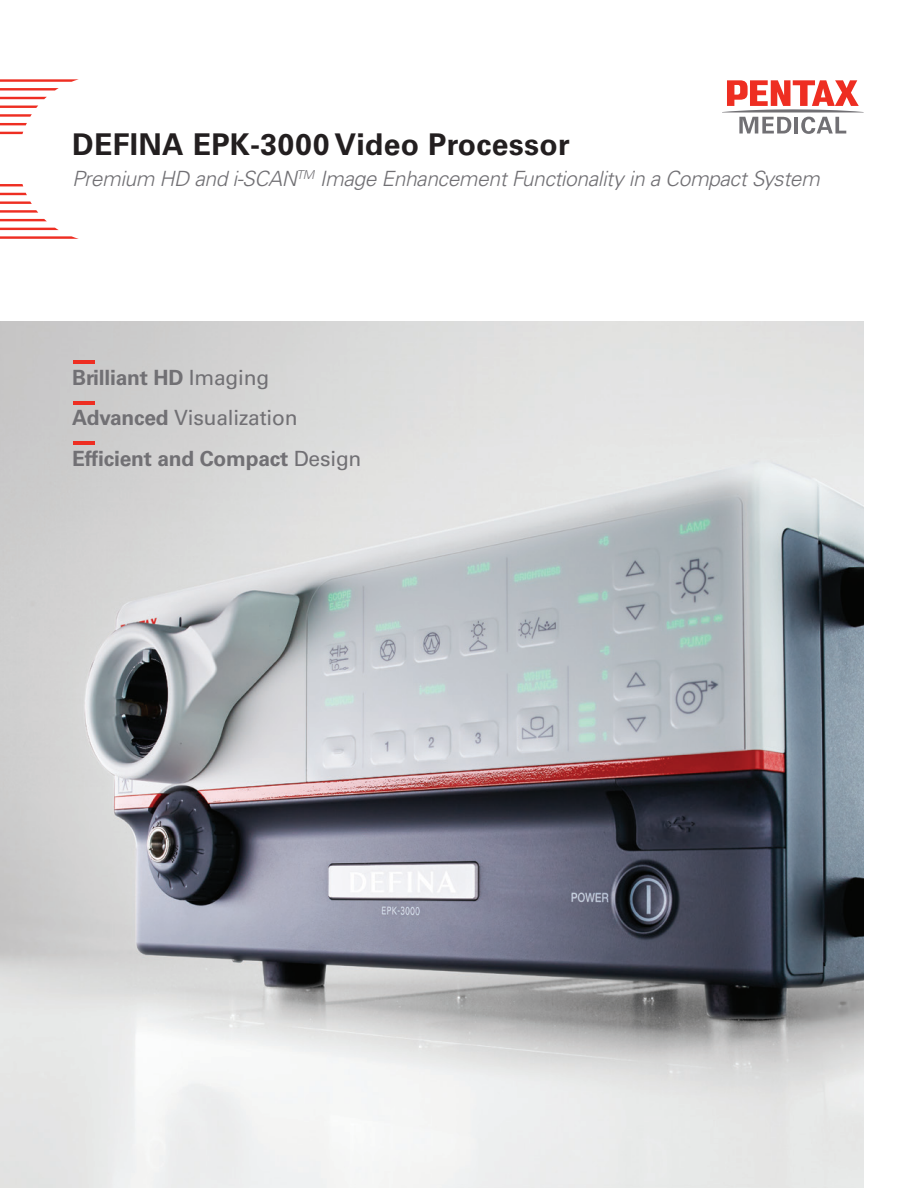
<style>
.page{position:relative;width:918px;height:1188px;background:#fff}
.page>*{position:absolute;margin:0;border:0;box-sizing:border-box;transform-origin:0 0}
.Titel_Head_38_46{font:700 30px "Univers LT Std";letter-spacing:.01em;color:#231f20}
.Titel_Head_38_46-2{font:italic 300 21px "Univers LT Std";letter-spacing:-.02em;color:#717074}
.t1{font:700 21px "Univers LT Std";letter-spacing:-.01em;color:#717074}
.t2{font:21px "Univers LT Std";letter-spacing:-.01em;color:#717074}
.s1{font-weight:400}
.s2{font-weight:700}
</style>
<div class="page">
<img style="left:0;top:322px;width:864px;height:866px">
<svg style="left:0;top:79px;width:79px;height:3px"></svg>
<svg style="left:0;top:88px;width:59px;height:2px"></svg>
<svg style="left:0;top:97px;width:47px;height:2px"></svg>
<svg style="left:0;top:106px;width:38px;height:2px"></svg>
<svg style="left:0;top:114px;width:32px;height:3px"></svg>
<svg style="left:0;top:123px;width:27px;height:2px"></svg>
<svg style="left:0;top:132px;width:23px;height:2px"></svg>
<svg style="left:0;top:184px;width:23px;height:2px"></svg>
<svg style="left:0;top:193px;width:27px;height:2px"></svg>
<svg style="left:0;top:201px;width:32px;height:3px"></svg>
<svg style="left:0;top:210px;width:38px;height:3px"></svg>
<svg style="left:0;top:219px;width:47px;height:2px"></svg>
<svg style="left:0;top:228px;width:59px;height:2px"></svg>
<svg style="left:0;top:236px;width:79px;height:3px"></svg>
<svg style="left:722px;top:80px;width:142px;height:54px"></svg>
<hr style="left:73px;top:360px;width:22px;height:4px;background:#ee2e22">
<hr style="left:73px;top:401px;width:22px;height:4px;background:#ee2e22">
<hr style="left:73px;top:441px;width:22px;height:4px;background:#ee2e22">
<p class="Titel_Head_38_46" style="left:72px;top:126px;width:499px">DEFINA EPK-3000 Video Processor</p>
<p class="Titel_Head_38_46-2" style="left:72px;top:166px;width:749px">Premium HD and i-SCAN<sup>TM</sup> Image Enhancement Functionality in a Compact System</p>
<p class="t1" style="left:72px;top:365px;width:199px">Brilliant HD <span class="s1">Imaging</span></p>
<p class="t2" style="left:72px;top:406px;width:227px"><span class="s2">Advanced</span> Visualization</p>
<p class="t1" style="left:72px;top:447px;width:291px">Efficient and Compact <span class="s1">Design</span></p>
</div>
